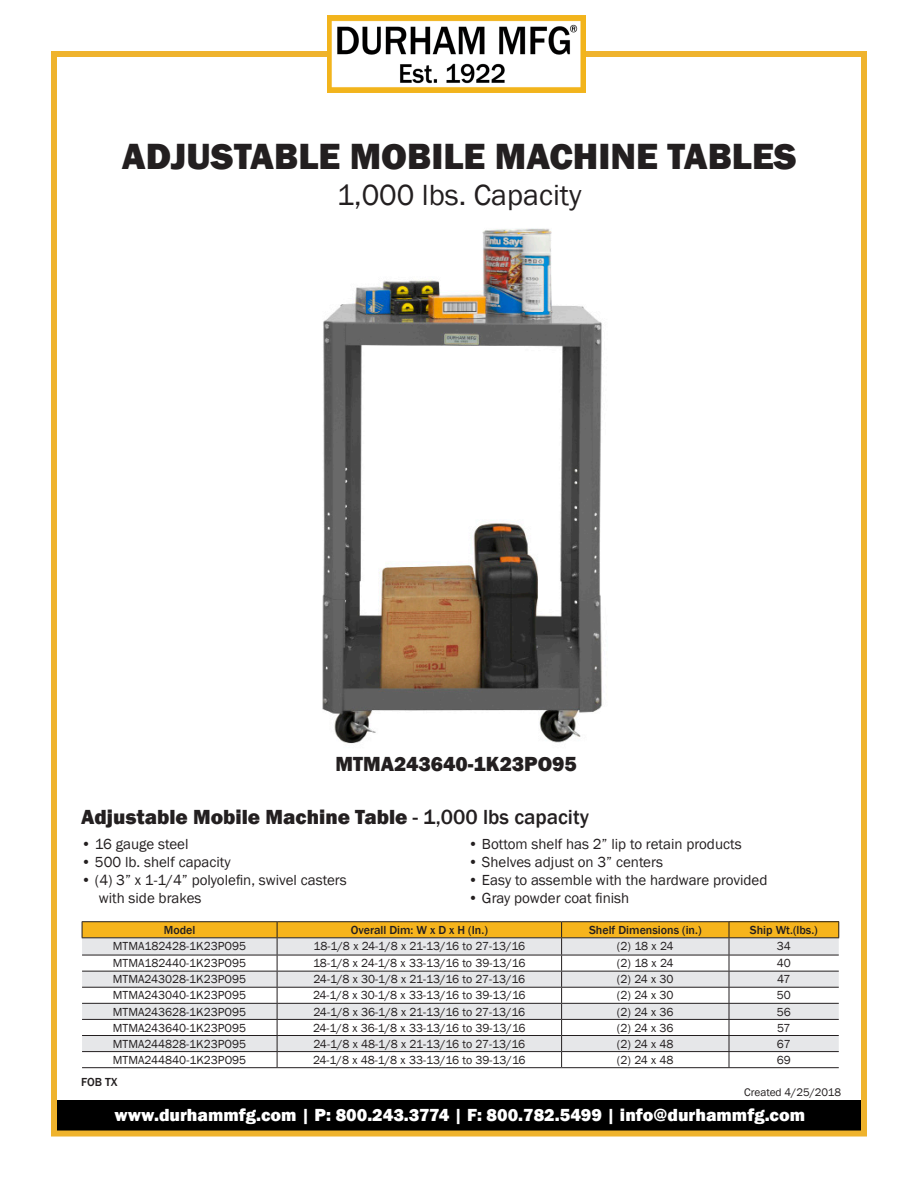
<style>
.page{position:relative;width:918px;height:1188px;background:#fff}
.page>*{position:absolute;margin:0;border:0;box-sizing:border-box;transform-origin:0 0}
.t1{font:800 37.5px "Franklin Gothic";color:#231f20}
.t2{font:30px "Franklin Gothic";color:#231f20}
.t3{font:800 21px "Franklin Gothic";color:#231f20}
.t4{font:800 18px "Franklin Gothic";color:#fff}
.t5{font:15px/18px "Franklin Gothic";color:#231f20}
.t6{font:12px "Franklin Gothic";color:#231f20}
.t7{font:12px "Franklin Gothic";letter-spacing:-.035em;color:#231f20}
.t8{font:500 12px "Franklin Gothic";color:#231f20}
.t9{font:11.25px "Franklin Gothic";color:#231f20}
.s1{font-weight:500}
</style>
<div class="page">
<div style="left:53px;top:1101px;width:811px;height:33px;background:#000"></div>
<div style="left:51px;top:51px;width:816px;height:1086px;border:6px solid #efb32d"></div>
<img style="left:322px;top:228px;width:280px;height:516px">
<div style="left:729px;top:922px;width:110px;height:16px;background:#f6b41c"></div>
<svg style="left:730px;top:938px;width:109px;height:113px;fill:#e6e7e9"></svg>
<hr style="left:82px;top:921px;width:195px;height:1px;background:#231f20">
<hr style="left:277px;top:921px;width:285px;height:1px;background:#231f20">
<hr style="left:562px;top:921px;width:167px;height:1px;background:#231f20">
<hr style="left:729px;top:921px;width:110px;height:1px;background:#231f20">
<svg style="left:838px;top:922px;width:1px;height:15px"></svg>
<hr style="left:729px;top:937px;width:110px;height:1px;background:#231f20">
<hr style="left:729px;top:955px;width:110px;height:1px;background:#231f20">
<hr style="left:729px;top:971px;width:110px;height:1px;background:#231f20">
<hr style="left:729px;top:987px;width:110px;height:1px;background:#231f20">
<hr style="left:729px;top:1003px;width:110px;height:1px;background:#231f20">
<hr style="left:729px;top:1019px;width:110px;height:1px;background:#231f20">
<hr style="left:729px;top:1035px;width:110px;height:1px;background:#231f20">
<hr style="left:729px;top:1051px;width:110px;height:1px;background:#231f20">
<svg style="left:82px;top:922px;width:648px;height:145px"></svg>
<hr style="left:82px;top:1067px;width:195px;height:1px;background:#231f20">
<hr style="left:277px;top:1067px;width:285px;height:1px;background:#231f20">
<hr style="left:562px;top:1067px;width:167px;height:1px;background:#231f20">
<hr style="left:729px;top:1067px;width:110px;height:1px;background:#231f20">
<img style="left:327px;top:15px;width:258px;height:78px">
<p class="t1" style="left:122px;top:132px;width:676px">ADJUSTABLE MOBILE MACHINE TABLES</p>
<p class="t2" style="left:337px;top:176px;width:246px">1,000 lbs. Capacity</p>
<p class="t3" style="left:336px;top:751px;width:243px">MTMA243640-1K23PO95</p>
<p class="t3" style="left:81px;top:804px;width:509px">Adjustable Mobile Machine Table <span class="s1">- 1,000 lbs capacity</span></p>
<p class="t5" style="left:81px;top:836px;width:109px">• 16 gauge steel</p>
<p class="t5" style="left:81px;top:854px;width:151px">• 500 lb. shelf capacity</p>
<p class="t5" style="left:99px;top:872px;width:250px;text-indent:-17px">• (4) 3” x 1-1/4” polyolefin, swivel casters with side brakes</p>
<p class="t5" style="left:468px;top:836px;width:275px">• Bottom shelf has 2” lip to retain products</p>
<p class="t5" style="left:468px;top:854px;width:196px">• Shelves adjust on 3” centers</p>
<p class="t5" style="left:468px;top:872px;width:301px">• Easy to assemble with the hardware provided</p>
<p class="t5" style="left:468px;top:890px;width:163px">• Gray powder coat finish</p>
<p class="t8" style="left:164px;top:923px;width:33px">Model</p>
<p class="t8" style="left:351px;top:923px;width:139px">Overall Dim: W x D x H (In.)</p>
<p class="t8" style="left:589px;top:923px;width:114px">Shelf Dimensions (in.)</p>
<p class="t8" style="left:750px;top:923px;width:69px">Ship Wt.(lbs.)</p>
<p class="t6" style="left:113px;top:939px;width:135px">MTMA182428-1K23PO95</p>
<p class="t7" style="left:314px;top:939px;width:213px">18-1/8 x 24-1/8 x 21-13/16 to 27-13/16</p>
<p class="t6" style="left:617px;top:939px;width:58px">(2) 18 x 24</p>
<p class="t6" style="left:777px;top:939px;width:16px">34</p>
<p class="t6" style="left:113px;top:956px;width:135px">MTMA182440-1K23PO95</p>
<p class="t6" style="left:313px;top:956px;width:214px">18-1/8 x 24-1/8 x 33-13/16 to 39-13/16</p>
<p class="t6" style="left:617px;top:956px;width:58px">(2) 18 x 24</p>
<p class="t6" style="left:777px;top:956px;width:16px">40</p>
<p class="t6" style="left:113px;top:972px;width:135px">MTMA243028-1K23PO95</p>
<p class="t7" style="left:313px;top:972px;width:213px">24-1/8 x 30-1/8 x 21-13/16 to 27-13/16</p>
<p class="t6" style="left:617px;top:972px;width:58px">(2) 24 x 30</p>
<p class="t6" style="left:777px;top:972px;width:15px">47</p>
<p class="t6" style="left:113px;top:988px;width:135px">MTMA243040-1K23PO95</p>
<p class="t6" style="left:313px;top:988px;width:214px">24-1/8 x 30-1/8 x 33-13/16 to 39-13/16</p>
<p class="t6" style="left:617px;top:988px;width:58px">(2) 24 x 30</p>
<p class="t6" style="left:777px;top:988px;width:16px">50</p>
<p class="t6" style="left:113px;top:1004px;width:135px">MTMA243628-1K23PO95</p>
<p class="t7" style="left:313px;top:1004px;width:213px">24-1/8 x 36-1/8 x 21-13/16 to 27-13/16</p>
<p class="t6" style="left:617px;top:1004px;width:58px">(2) 24 x 36</p>
<p class="t6" style="left:777px;top:1004px;width:16px">56</p>
<p class="t6" style="left:113px;top:1020px;width:135px">MTMA243640-1K23PO95</p>
<p class="t6" style="left:313px;top:1020px;width:214px">24-1/8 x 36-1/8 x 33-13/16 to 39-13/16</p>
<p class="t6" style="left:617px;top:1020px;width:58px">(2) 24 x 36</p>
<p class="t6" style="left:777px;top:1020px;width:15px">57</p>
<p class="t6" style="left:113px;top:1036px;width:135px">MTMA244828-1K23PO95</p>
<p class="t7" style="left:313px;top:1036px;width:213px">24-1/8 x 48-1/8 x 21-13/16 to 27-13/16</p>
<p class="t6" style="left:617px;top:1036px;width:58px">(2) 24 x 48</p>
<p class="t6" style="left:777px;top:1036px;width:16px">67</p>
<p class="t6" style="left:113px;top:1052px;width:135px">MTMA244840-1K23PO95</p>
<p class="t6" style="left:313px;top:1052px;width:214px">24-1/8 x 48-1/8 x 33-13/16 to 39-13/16</p>
<p class="t6" style="left:617px;top:1052px;width:58px">(2) 24 x 48</p>
<p class="t6" style="left:777px;top:1052px;width:16px">69</p>
<p class="t8" style="left:81px;top:1075px;width:38px">FOB TX</p>
<p class="t9" style="left:744px;top:1086px;width:99px">Created 4/25/2018</p>
<p class="t4" style="left:114px;top:1103px;width:692px">www.durhammfg.com | P: 800.243.3774 | F: 800.782.5499 | info@durhammfg.com</p>
</div>
